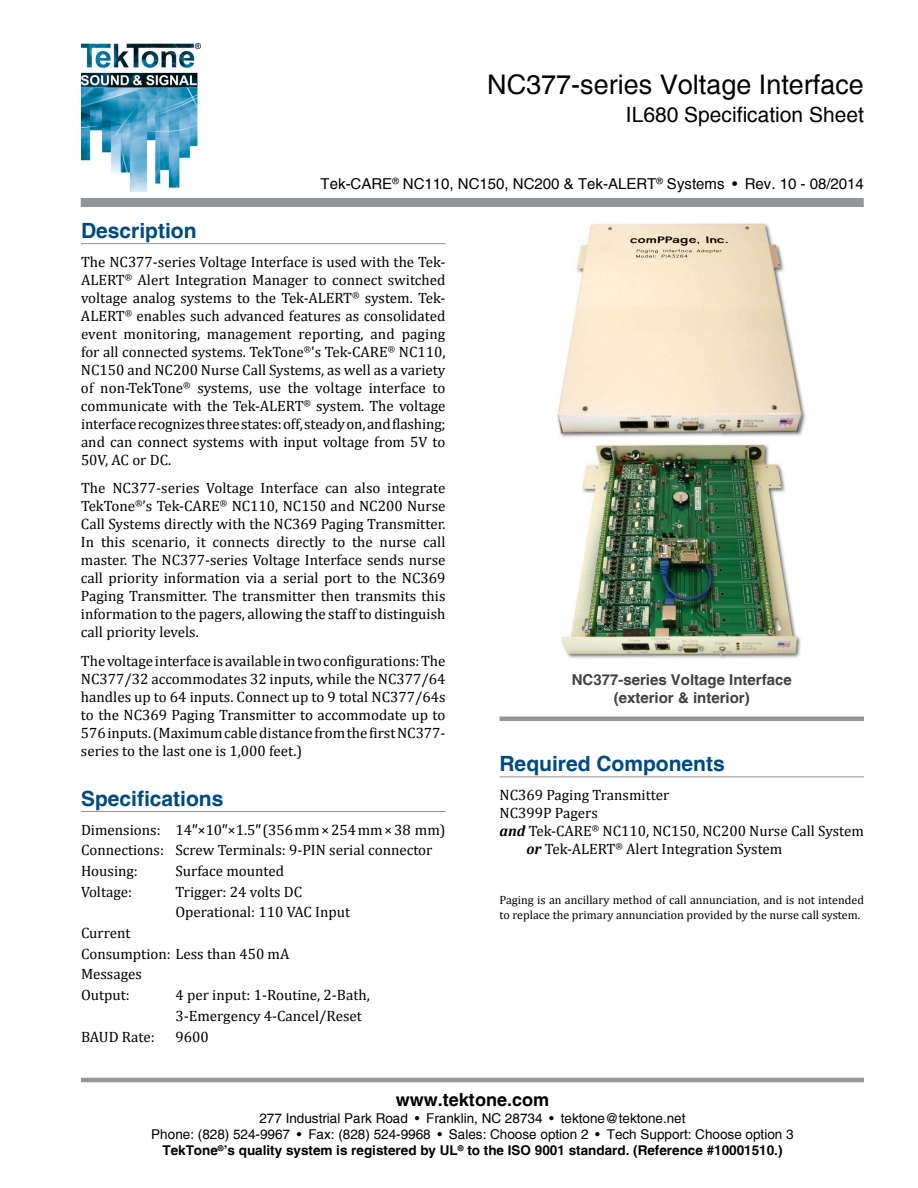
<style>
.page{position:relative;width:918px;height:1188px;background:#fff}
.page>*{position:absolute;margin:0;border:0;box-sizing:border-box;transform-origin:0 0}
.t1{font:27px "Helvetica";color:#000}
.t2{font:700 21px "Helvetica";color:#004a80}
.t3{font:21px "Helvetica";color:#000}
.t4{font:700 18px "Helvetica";color:#000}
.t5{font:15px/18px "Cambria";color:#000}
.t6{font:15px "Helvetica";color:#000}
.t7{font:700 15px/18px "Helvetica";color:#414042;text-align:center}
.t8{font:13.5px/16.2px "Helvetica";color:#000;text-align:center}
.t9{font:12px/14.4px "Cambria";color:#000}
.s1{font-family:"Helvetica"}
.s2{font-weight:700;font-style:italic}
.s3{font-weight:700}
</style>
<div class="page">
<img style="left:81px;top:43px;width:120px;height:149px">
<div style="left:81px;top:198px;width:783px;height:9px;background:#939598"></div>
<hr style="left:81px;top:1078px;width:783px;height:4px;background:#939598">
<hr style="left:81px;top:243px;width:365px;height:1px;background:#939598">
<hr style="left:81px;top:811px;width:365px;height:1px;background:#939598">
<hr style="left:500px;top:717px;width:364px;height:4px;background:#939598">
<hr style="left:500px;top:776px;width:364px;height:1px;background:#939598">
<img style="left:561px;top:443px;width:240px;height:216px">
<img style="left:557px;top:223px;width:249px;height:214px">
<h1 class="t1" style="left:487px;top:68px;width:378px">NC377-series Voltage Interface</h1>
<h2 class="t3" style="left:626px;top:102px;width:240px">IL680 Specification Sheet</h2>
<p class="t6" style="left:321px;top:174px;width:545px">Tek-CARE<sup>®</sup> NC110, NC150, NC200 &amp; Tek-ALERT<sup>®</sup> Systems • Rev. 10 - 08/2014</p>
<h2 class="t2" style="left:81px;top:218px;width:117px">Description</h2>
<p class="t5" style="left:81px;top:252px;width:366px;text-align:justify">The NC377-series Voltage Interface is used with the Tek-ALERT<sup>®</sup> Alert Integration Manager to connect switched voltage analog systems to the Tek-ALERT<sup>®</sup> system. Tek-ALERT<sup>®</sup> enables such advanced features as consolidated event monitoring, management reporting, and paging for all connected systems. TekTone<sup>®</sup>'s Tek-CARE<sup>®</sup> NC110, NC150 and NC200 Nurse Call Systems, as well as a variety of non-TekTone<sup>®</sup> systems, use the voltage interface to communicate with the Tek-ALERT<sup>®</sup> system. The voltage interface recognizes three states: off, steady on, and flashing; and can connect systems with input voltage from 5V to 50V, AC or DC.</p>
<p class="t5" style="left:81px;top:479px;width:366px;text-align:justify">The NC377-series Voltage Interface can also integrate TekTone<sup>®</sup>’s Tek-CARE<sup>®</sup> NC110, NC150 and NC200 Nurse Call Systems directly with the NC369 Paging Transmitter.<br>In this scenario, it connects directly to the nurse call master. The NC377-series Voltage Interface sends nurse call priority information via a serial port to the NC369<br>Paging Transmitter. The transmitter then transmits this information to the pagers, allowing the staff to distinguish call priority levels.</p>
<p class="t5" style="left:81px;top:652px;width:366px;text-align:justify">The voltage interface is available in two configurations: The NC377/32 accommodates 32 inputs, while the NC377/64 handles up to 64 inputs. Connect up to 9 total NC377/64s to the NC369 Paging Transmitter to accommodate up to 576 inputs. (Maximum cable distance from the first NC377- series to the last one is 1,000 feet.)</p>
<h2 class="t2" style="left:81px;top:785px;width:144px">Specifications</h2>
<p class="t5" style="left:81px;top:819px;width:366px;line-height:20.7px">Dimensions: 14<span class="s1">″</span>×10<span class="s1">″</span>×1.5<span class="s1">″</span> (356 mm × 254 mm × 38 mm)<br>Connections: Screw Terminals: 9-PIN serial connector<br>Housing:</p>
<p class="t5" style="left:176px;top:862px;width:110px">Surface mounted</p>
<p class="t5" style="left:81px;top:882px;width:53px">Voltage:</p>
<p class="t5" style="left:176px;top:881px;width:176px;line-height:20.7px">Trigger: 24 volts DC<br>Operational: 110 VAC Input</p>
<p class="t5" style="left:81px;top:922px;width:210px;line-height:20.7px">Current<br>Consumption: Less than 450 mA<br>Messages<br>Output:</p>
<p class="t5" style="left:176px;top:985px;width:196px;line-height:20.7px">4 per input: 1-Routine, 2-Bath,<br>3-Emergency 4-Cancel/Reset</p>
<p class="t5" style="left:81px;top:1027px;width:75px">BAUD Rate:</p>
<p class="t5" style="left:176px;top:1027px;width:35px">9600</p>
<p class="t7" style="left:572px;top:671px;width:222px">NC377-series Voltage Interface (exterior &amp; interior)</p>
<h2 class="t2" style="left:500px;top:751px;width:227px">Required Components</h2>
<p class="t5" style="left:500px;top:786px;width:171px">NC369 Paging Transmitter</p>
<p class="t5" style="left:500px;top:804px;width:100px">NC399P Pagers</p>
<p class="t5" style="left:500px;top:822px;width:366px"><span class="s2">and</span> Tek-CARE<sup>®</sup> NC110, NC150, NC200 Nurse Call System</p>
<p class="t5" style="left:526px;top:840px;width:257px"><span class="s2">or</span> Tek-ALERT<sup>®</sup> Alert Integration System</p>
<p class="t9" style="left:500px;top:893px;width:366px">Paging is an ancillary method of call annunciation, and is not intended to replace the primary annunciation provided by the nurse call system.</p>
<p class="t4" style="left:396px;top:1089px;width:155px">www.tektone.com</p>
<p class="t8" style="left:151px;top:1110px;width:644px">277 Industrial Park Road • Franklin, NC 28734 • tektone@tektone.net<br>Phone: (828) 524-9967 • Fax: (828) 524-9968 • Sales: Choose option 2 • Tech Support: Choose option 3<br><span class="s3">TekTone</span><sup>®</sup><span class="s3">’s quality system is registered by UL</span><sup>®</sup> <span class="s3">to the ISO 9001 standard. (Reference #10001510.)</span></p>
</div>
